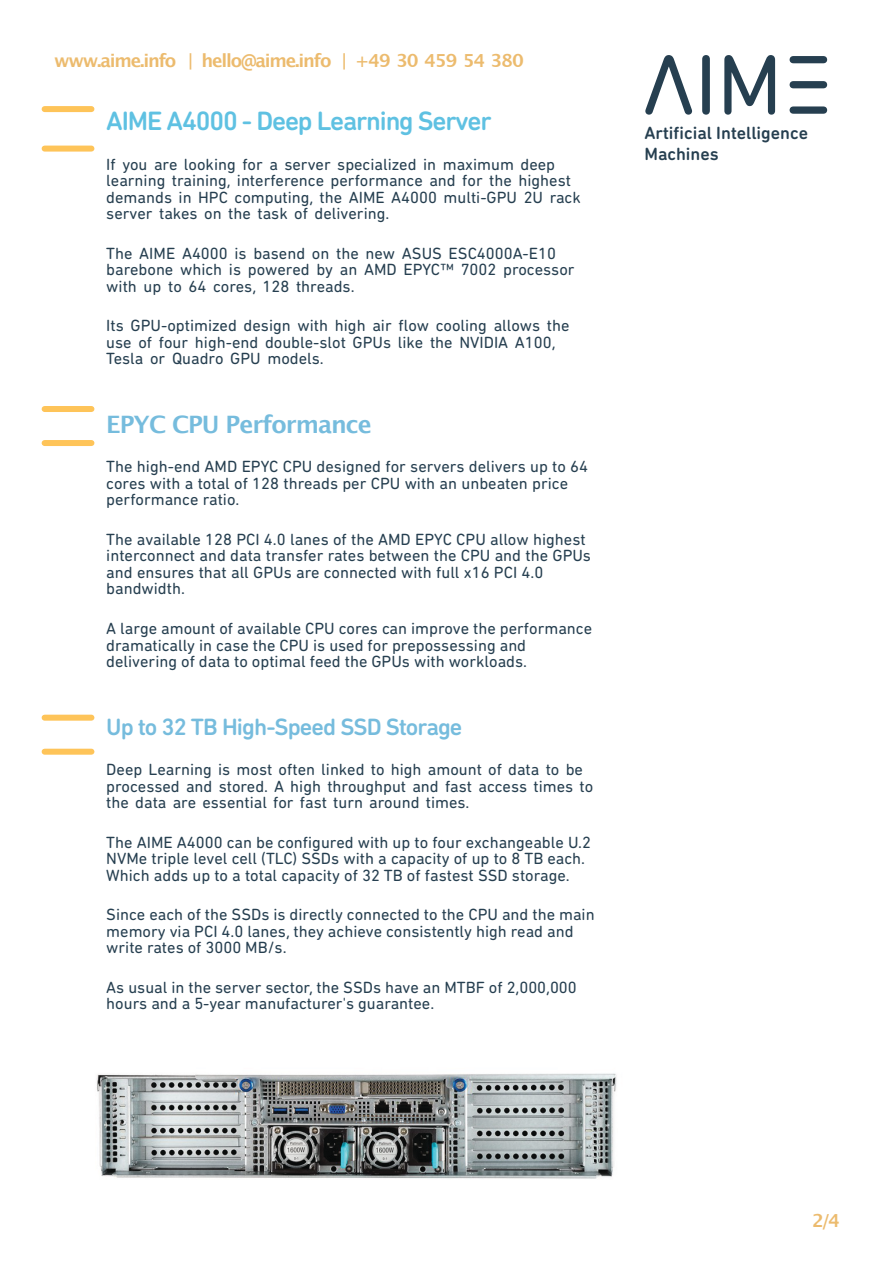
<style>
.page{position:relative;width:893px;height:1263px;background:#fff}
.page>*{position:absolute;margin:0;border:0;box-sizing:border-box;transform-origin:0 0}
.t1{font:500 27px "DIN Next Rounded LT Pro";letter-spacing:-.045em;color:#5fc1e2}
.t2{font:500 24px "DIN Next Rounded LT Pro";letter-spacing:-.035em;color:#76bcdd}
.t3{font:700 24px "Lucida Grande";letter-spacing:-.04em;color:#76bcdd}
.t4{font:700 18px "Lucida Grande";letter-spacing:-.065em;color:#ecbb6e}
.t5{font:500 18px/21px "DIN Next Rounded LT Pro";color:#263f50}
.t6{font:16.5px/16.5px "DIN Next Rounded LT Pro";color:#263f50}
</style>
<div class="page">
<svg style="left:645px;top:55px;width:47px;height:60px"></svg>
<div style="left:702px;top:55px;width:8px;height:60px;background:#263f50;border-radius:4px"></div>
<svg style="left:724px;top:55px;width:51px;height:60px"></svg>
<div style="left:790px;top:56px;width:37px;height:7px;background:#263f50;border-radius:4px"></div>
<div style="left:790px;top:106px;width:37px;height:8px;background:#263f50;border-radius:4px"></div>
<div style="left:790px;top:81px;width:37px;height:7px;background:#263f50;border-radius:4px"></div>
<div style="left:45px;top:106px;width:46px;height:6px;background:#fec459"></div>
<div style="left:45px;top:406px;width:46px;height:6px;background:#fec459"></div>
<div style="left:45px;top:715px;width:46px;height:6px;background:#fec459"></div>
<div style="left:45px;top:146px;width:46px;height:6px;background:#fec459"></div>
<div style="left:45px;top:440px;width:46px;height:6px;background:#fec459"></div>
<div style="left:45px;top:749px;width:46px;height:6px;background:#fec459"></div>
<img style="left:96px;top:1073px;width:521px;height:106px">
<p class="t4" style="left:54px;top:53px;width:471px">www.aime.info | hello@aime.info | +49 30 459 54 380</p>
<h1 class="t1" style="left:106px;top:110px;width:387px">AIME A4000 - Deep Learning Server</h1>
<p class="t6" style="left:106px;top:157px;width:476px">If you are looking for a server specialized in maximum deep learning training, interference performance and for the highest demands in HPC computing, the AIME A4000 multi-GPU 2U rack server takes on the task of delivering.</p>
<p class="t6" style="left:106px;top:246px;width:470px">The AIME A4000 is basend on the new ASUS ESC4000A-E10 barebone which is powered by an AMD EPYC™ 7002 processor with up to 64 cores, 128 threads.</p>
<p class="t6" style="left:106px;top:319px;width:465px">Its GPU-optimized design with high air flow cooling allows the use of four high-end double-slot GPUs like the NVIDIA A100,<br>Tesla or Quadro GPU models.</p>
<h2 class="t3" style="left:106px;top:414px;width:267px">EPYC CPU Performance</h2>
<p class="t6" style="left:106px;top:460px;width:483px">The high-end AMD EPYC CPU designed for servers delivers up to 64 cores with a total of 128 threads per CPU with an unbeaten price performance ratio.</p>
<p class="t6" style="left:106px;top:533px;width:486px">The available 128 PCI 4.0 lanes of the AMD EPYC CPU allow highest interconnect and data transfer rates between the CPU and the GPUs and ensures that all GPUs are connected with full x16 PCI 4.0 bandwidth.</p>
<p class="t6" style="left:106px;top:622px;width:487px">A large amount of available CPU cores can improve the performance dramatically in case the CPU is used for prepossessing and delivering of data to optimal feed the GPUs with workloads.</p>
<h2 class="t2" style="left:106px;top:717px;width:358px">Up to 32 TB High-Speed SSD Storage</h2>
<p class="t6" style="left:106px;top:763px;width:488px">Deep Learning is most often linked to high amount of data to be processed and stored. A high throughput and fast access times to the data are essential for fast turn around times.</p>
<p class="t6" style="left:106px;top:835px;width:486px">The AIME A4000 can be configured with up to four exchangeable U.2<br>NVMe triple level cell (TLC) SSDs with a capacity of up to 8 TB each.<br>Which adds up to a total capacity of 32 TB of fastest SSD storage.</p>
<p class="t6" style="left:106px;top:908px;width:490px">Since each of the SSDs is directly connected to the CPU and the main memory via PCI 4.0 lanes, they achieve consistently high read and write rates of 3000 MB/s.</p>
<p class="t6" style="left:106px;top:980px;width:472px">As usual in the server sector, the SSDs have an MTBF of 2,000,000 hours and a 5-year manufacturer's guarantee.</p>
<p class="t5" style="left:644px;top:124px;width:165px">Artificial Intelligence<br>Machines</p>
<p class="t4" style="left:812px;top:1213px;width:30px">2/4</p>
</div>
